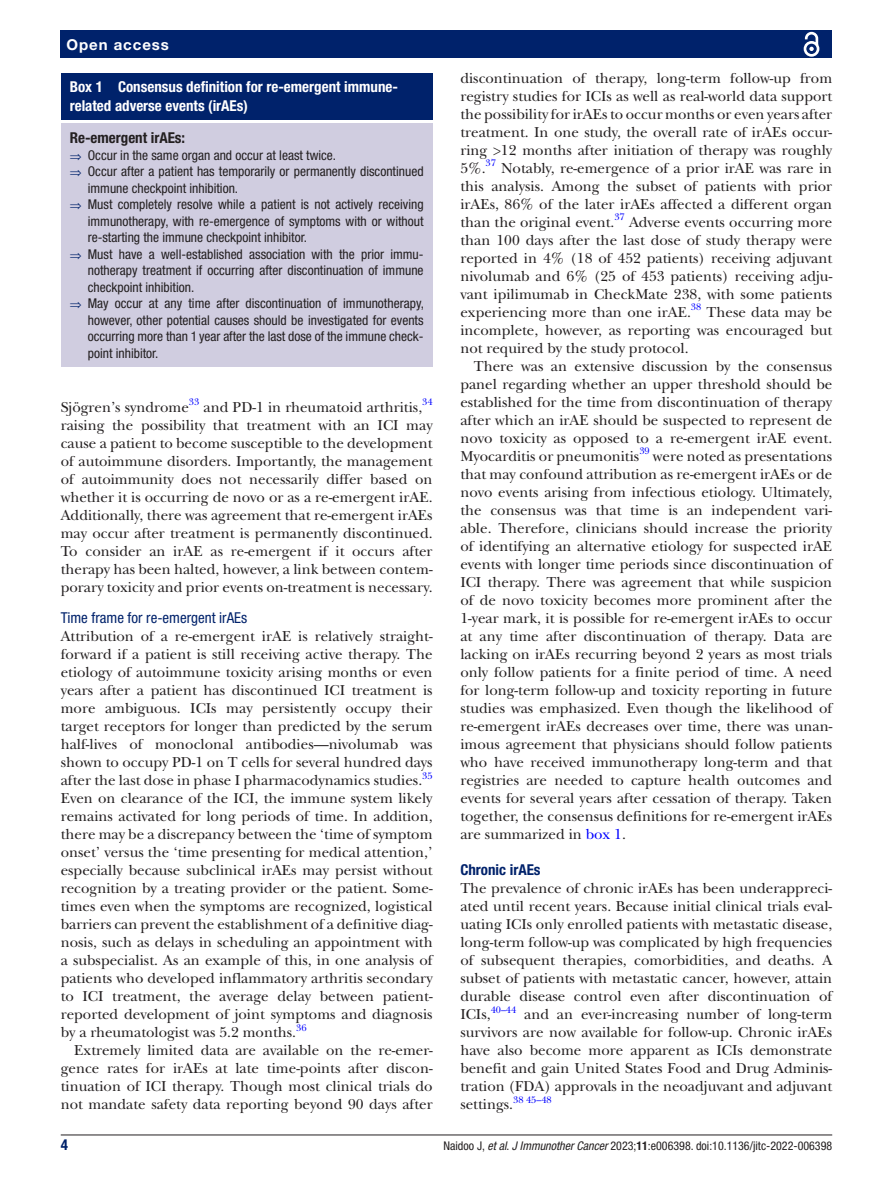
<style>
.page{position:relative;width:893px;height:1191px;background:#fff}
.page>*{position:absolute;margin:0;border:0;box-sizing:border-box;transform-origin:0 0}
.t1{font:15px/18px "New Baskerville";color:#231f20;text-align:justify}
.t2{font:700 condensed 15px/18px "Helvetica Neue LT Std";color:#fff}
.t3{font:condensed 15px "Helvetica Neue LT Std";color:#00226b}
.t4{font:700 condensed 15px "Helvetica Neue LT Std";color:#231f20}
.t5{font:700 condensed 15px "Helvetica Neue LT Std";color:#00226b}
.t6{font:700 15px "Helvetica Neue LT Std";letter-spacing:.065em;color:#fff}
.t7{font:condensed 13.5px "Helvetica Neue LT Std";color:#231f20}
.t8{font:condensed 12px "Helvetica Neue LT Std";color:#231f20}
.t9{font:9.9px "New Baskerville";color:#00f}
.s1{color:#00226b}
.s2{color:#00f}
.s3{font-style:italic}
.s4{font-weight:700}
</style>
<div class="page">
<hr style="left:61px;top:1134px;width:771px;height:1px;background:#231f20">
<div style="left:61px;top:31px;width:771px;height:27px;background:#00226b"></div>
<svg style="left:803px;top:31px;width:17px;height:26px"></svg>
<div style="left:61px;top:73px;width:372px;height:46px;background:#00226b"></div>
<div style="left:61px;top:124px;width:372px;height:243px;background:#d0cde0"></div>
<p class="t6" style="left:66px;top:35px;width:104px">Open access</p>
<p class="t2" style="left:70px;top:78px;width:330px">Box 1 Consensus definition for re-emergent immune&shy;related adverse events (irAEs)</p>
<p class="t4" style="left:70px;top:129px;width:117px">Re-emergent irAEs:</p>
<p class="t7" style="left:70px;top:147px;width:268px"><span class="s1">⇒</span> Occur in the same organ and occur at least twice.</p>
<p class="t7" style="left:70px;top:164px;width:355px"><span class="s1">⇒</span> Occur after a patient has temporarily or permanently discontinued</p>
<p class="t7" style="left:88px;top:180px;width:152px">immune checkpoint inhibition.</p>
<p class="t7" style="left:70px;top:197px;width:355px"><span class="s1">⇒</span> Must completely resolve while a patient is not actively receiving</p>
<p class="t7" style="left:88px;top:213px;width:337px">immunotherapy, with re-emergence of symptoms with or without</p>
<p class="t7" style="left:88px;top:230px;width:221px">re-starting the immune checkpoint inhibitor.</p>
<p class="t7" style="left:70px;top:246px;width:355px"><span class="s1">⇒</span> Must have a well-established association with the prior immu-</p>
<p class="t7" style="left:88px;top:263px;width:337px">notherapy treatment if occurring after discontinuation of immune</p>
<p class="t7" style="left:88px;top:279px;width:108px">checkpoint inhibition.</p>
<p class="t7" style="left:70px;top:296px;width:356px"><span class="s1">⇒</span> May occur at any time after discontinuation of immunotherapy,</p>
<p class="t7" style="left:88px;top:312px;width:337px">however, other potential causes should be investigated for events</p>
<p class="t7" style="left:88px;top:329px;width:337px">occurring more than 1 year after the last dose of the immune check-</p>
<p class="t7" style="left:88px;top:345px;width:72px">point inhibitor.</p>
<p class="t1" style="left:61px;top:398px;width:130px">Sjögren’s syndrome</p>
<p class="t9" style="left:189px;top:396px;width:12px">33</p>
<p class="t1" style="left:203px;top:398px;width:220px">and PD-1 in rheumatoid arthritis,</p>
<p class="t9" style="left:422px;top:396px;width:12px">34</p>
<p class="t1" style="left:61px;top:416px;width:373px">raising the possibility that treatment with an ICI may cause a patient to become susceptible to the development of autoimmune disorders. Importantly, the management of autoimmunity does not necessarily differ based on whether it is occurring de novo or as a re-emergent irAE.<br>Additionally, there was agreement that re-emergent irAEs may occur after treatment is permanently discontinued.<br>To consider an irAE as re-emergent if it occurs after therapy has been halted, however, a link between contem&shy;porary toxicity and prior events on-treatment is necessary.</p>
<p class="t3" style="left:61px;top:609px;width:188px">Time frame for re-emergent irAEs</p>
<p class="t1" style="left:61px;top:627px;width:373px">Attribution of a re-emergent irAE is relatively straight&shy;forward if a patient is still receiving active therapy. The etiology of autoimmune toxicity arising months or even years after a patient has discontinued ICI treatment is more ambiguous. ICIs may persistently occupy their target receptors for longer than predicted by the serum half-lives of monoclonal antibodies—nivolumab was shown to occupy PD-1 on T cells for several hundred days after the last dose in phase I pharmacodynamics studies.</p>
<p class="t9" style="left:422px;top:769px;width:12px">35</p>
<p class="t1" style="left:61px;top:789px;width:373px">Even on clearance of the ICI, the immune system likely remains activated for long periods of time. In addition, there may be a discrepancy between the ‘time of symptom onset’ versus the ‘time presenting for medical attention,’ especially because subclinical irAEs may persist without recognition by a treating provider or the patient. Some&shy;times even when the symptoms are recognized, logistical barriers can prevent the establishment of a definitive diag&shy;nosis, such as delays in scheduling an appointment with a subspecialist. As an example of this, in one analysis of patients who developed inflammatory arthritis secondary to ICI treatment, the average delay between patient&shy;reported development of joint symptoms and diagnosis by a rheumatologist was 5.2 months.</p>
<p class="t9" style="left:296px;top:1021px;width:12px">36</p>
<p class="t1" style="left:61px;top:1041px;width:373px;text-indent:13px">Extremely limited data are available on the re-emer&shy;gence rates for irAEs at late time-points after discon&shy;tinuation of ICI therapy. Though most clinical trials do not mandate safety data reporting beyond 90 days after</p>
<p class="t1" style="left:460px;top:69px;width:373px">discontinuation of therapy, long-term follow-up from registry studies for ICIs as well as real-world data support the possibility for irAEs to occur months or even years after treatment. In one study, the overall rate of irAEs occur&shy;ring &gt;12 months after initiation of therapy was roughly 5%.<sup>37</sup> Notably, re-emergence of a prior irAE was rare in this analysis. Among the subset of patients with prior irAEs, 86% of the later irAEs affected a different organ than the original event.</p>
<p class="t9" style="left:614px;top:211px;width:12px">37</p>
<p class="t1" style="left:460px;top:213px;width:373px;text-indent:169px">Adverse events occurring more than 100 days after the last dose of study therapy were reported in 4% (18 of 452 patients) receiving adjuvant nivolumab and 6% (25 of 453 patients) receiving adju&shy;vant ipilimumab in CheckMate 238, with some patients experiencing more than one irAE.</p>
<p class="t9" style="left:691px;top:301px;width:12px">38</p>
<p class="t1" style="left:460px;top:303px;width:373px;text-indent:246px">These data may be incomplete, however, as reporting was encouraged but not required by the study protocol.</p>
<p class="t1" style="left:460px;top:357px;width:373px;text-indent:14px">There was an extensive discussion by the consensus panel regarding whether an upper threshold should be established for the time from discontinuation of therapy after which an irAE should be suspected to represent de novo toxicity as opposed to a re-emergent irAE event.<br>Myocarditis or pneumonitis<sup>39</sup> were noted as presentations that may confound attribution as re-emergent irAEs or de novo events arising from infectious etiology. Ultimately, the consensus was that time is an independent vari&shy;able. Therefore, clinicians should increase the priority of identifying an alternative etiology for suspected irAE events with longer time periods since discontinuation of ICI therapy. There was agreement that while suspicion of de novo toxicity becomes more prominent after the 1-year mark, it is possible for re-emergent irAEs to occur at any time after discontinuation of therapy. Data are lacking on irAEs recurring beyond 2 years as most trials only follow patients for a finite period of time. A need for long-term follow-up and toxicity reporting in future studies was emphasized. Even though the likelihood of re-emergent irAEs decreases over time, there was unan&shy;imous agreement that physicians should follow patients who have received immunotherapy long-term and that registries are needed to capture health outcomes and events for several years after cessation of therapy. Taken together, the consensus definitions for re-emergent irAEs are summarized in <span class="s2">box 1</span>.</p>
<p class="t5" style="left:460px;top:861px;width:82px">Chronic irAEs</p>
<p class="t1" style="left:460px;top:879px;width:373px">The prevalence of chronic irAEs has been underappreci&shy;ated until recent years. Because initial clinical trials eval&shy;uating ICIs only enrolled patients with metastatic disease, long-term follow-up was complicated by high frequencies of subsequent therapies, comorbidities, and deaths. A subset of patients with metastatic cancer, however, attain durable disease control even after discontinuation of ICIs,</p>
<p class="t9" style="left:491px;top:1003px;width:27px">40–44</p>
<p class="t1" style="left:460px;top:1005px;width:373px;text-indent:64px">and an ever-increasing number of long-term survivors are now available for follow-up. Chronic irAEs have also become more apparent as ICIs demonstrate benefit and gain United States Food and Drug Adminis&shy;tration (FDA) approvals in the neoadjuvant and adjuvant settings.</p>
<p class="t9" style="left:513px;top:1093px;width:40px">38 45–48</p>
<p class="t5" style="left:61px;top:1135px;width:9px">4</p>
<p class="t8" style="left:444px;top:1138px;width:390px">Naidoo J, <span class="s3">et al</span>. <span class="s3">J Immunother Cancer</span> 2023;<span class="s4">11</span>:e006398. doi:10.1136/jitc-2022-006398</p>
</div>
